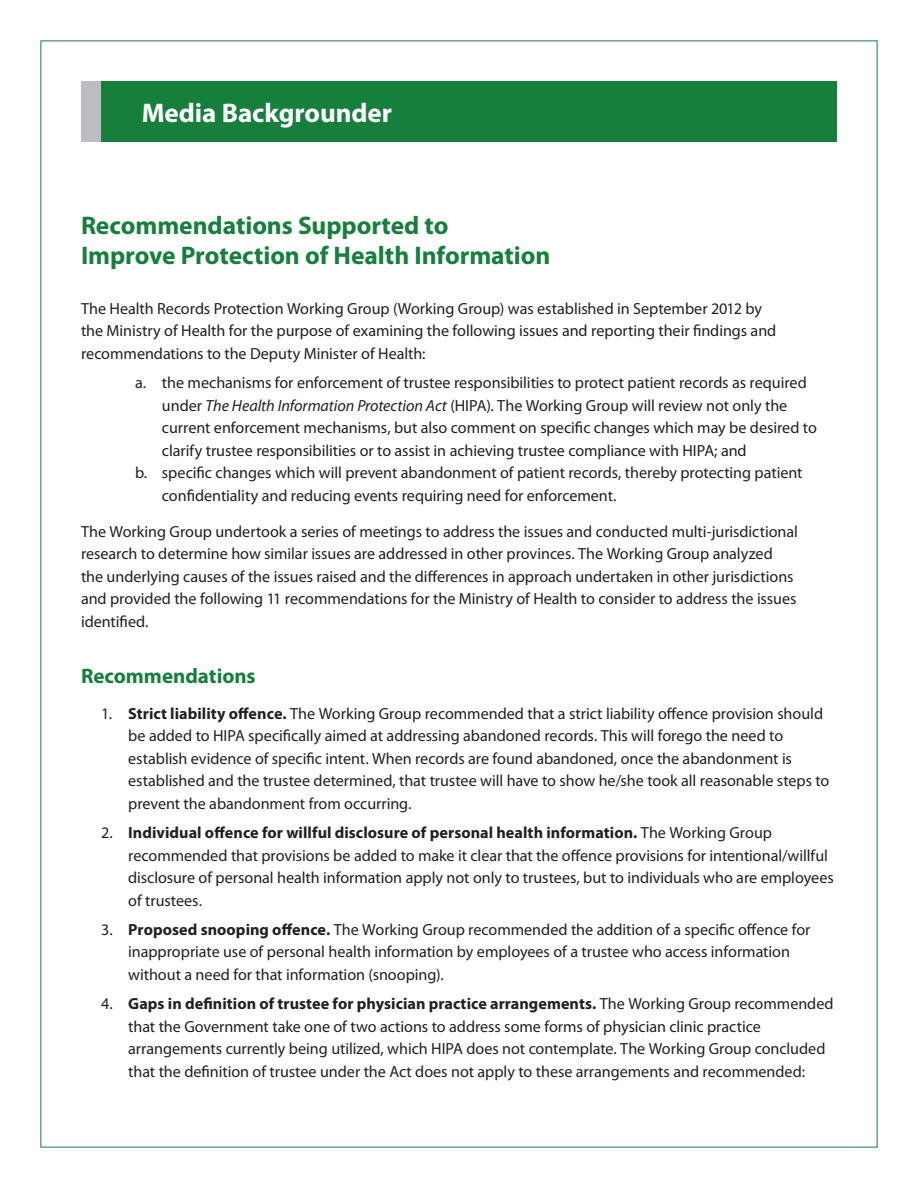
<style>
.page{position:relative;width:918px;height:1188px;background:#fff}
.page>*{position:absolute;margin:0;border:0;box-sizing:border-box;transform-origin:0 0}
.t1{font:700 27px "Myriad Pro";letter-spacing:-.005em;color:#fff}
.t2{font:700 25.5px/30.6px "Myriad Pro";letter-spacing:-.005em;color:#167f3b}
.t3{font:700 21px "Myriad Pro";color:#167f3b}
.t4{font:16.2px/22.5px "Myriad Pro";letter-spacing:-.005em;color:#231f20}
.s1{font-style:italic}
.s2{font-weight:700}
</style>
<div class="page">
<div style="left:81px;top:81px;width:20px;height:61px;background:#bcbdc0"></div>
<div style="left:101px;top:81px;width:736px;height:61px;background:#167f3b"></div>
<h1 class="t1" style="left:142px;top:97px;width:252px">Media Backgrounder</h1>
<h2 class="t2" style="left:81px;top:210px;width:471px">Recommendations Supported to<br>Improve Protection of Health Information</h2>
<p class="t4" style="left:81px;top:298px;width:697px">The Health Records Protection Working Group (Working Group) was established in September 2012 by the Ministry of Health for the purpose of examining the following issues and reporting their findings and recommendations to the Deputy Minister of Health:</p>
<p class="t4" style="left:135px;top:372px;width:673px">a. the mechanisms for enforcement of trustee responsibilities to protect patient records as required</p>
<p class="t4" style="left:162px;top:394px;width:627px">under <span class="s1">The Health Information Protection Act</span> (HIPA). The Working Group will review not only the</p>
<p class="t4" style="left:162px;top:417px;width:656px">current enforcement mechanisms, but also comment on specific changes which may be desired to</p>
<p class="t4" style="left:162px;top:439px;width:586px">clarify trustee responsibilities or to assist in achieving trustee compliance with HIPA; and</p>
<p class="t4" style="left:135px;top:462px;width:669px">b. specific changes which will prevent abandonment of patient records, thereby protecting patient</p>
<p class="t4" style="left:162px;top:484px;width:456px">confidentiality and reducing events requiring need for enforcement.</p>
<p class="t4" style="left:81px;top:520px;width:719px">The Working Group undertook a series of meetings to address the issues and conducted multi-jurisdictional research to determine how similar issues are addressed in other provinces. The Working Group analyzed the underlying causes of the issues raised and the differences in approach undertaken in other jurisdictions and provided the following 11 recommendations for the Ministry of Health to consider to address the issues identified.</p>
<p class="t3" style="left:81px;top:664px;width:176px">Recommendations</p>
<p class="t4" style="left:128px;top:703px;width:703px;text-indent:-27px">1. <span class="s2">Strict liability offence.</span> The Working Group recommended that a strict liability offence provision should be added to HIPA specifically aimed at addressing abandoned records. This will forego the need to establish evidence of specific intent. When records are found abandoned, once the abandonment is established and the trustee determined, that trustee will have to show he/she took all reasonable steps to prevent the abandonment from occurring.</p>
<p class="t4" style="left:128px;top:822px;width:707px;text-indent:-27px">2. <span class="s2">Individual offence for willful disclosure of personal health information.</span> The Working Group recommended that provisions be added to make it clear that the offence provisions for intentional/willful disclosure of personal health information apply not only to trustees, but to individuals who are employees of trustees.</p>
<p class="t4" style="left:128px;top:919px;width:684px;text-indent:-27px">3. <span class="s2">Proposed snooping offence.</span> The Working Group recommended the addition of a specific offence for inappropriate use of personal health information by employees of a trustee who access information without a need for that information (snooping).</p>
<p class="t4" style="left:128px;top:993px;width:707px;text-indent:-27px">4. <span class="s2">Gaps in definition of trustee for physician practice arrangements.</span> The Working Group recommended that the Government take one of two actions to address some forms of physician clinic practice arrangements currently being utilized, which HIPA does not contemplate. The Working Group concluded that the definition of trustee under the Act does not apply to these arrangements and recommended:</p>
</div>
